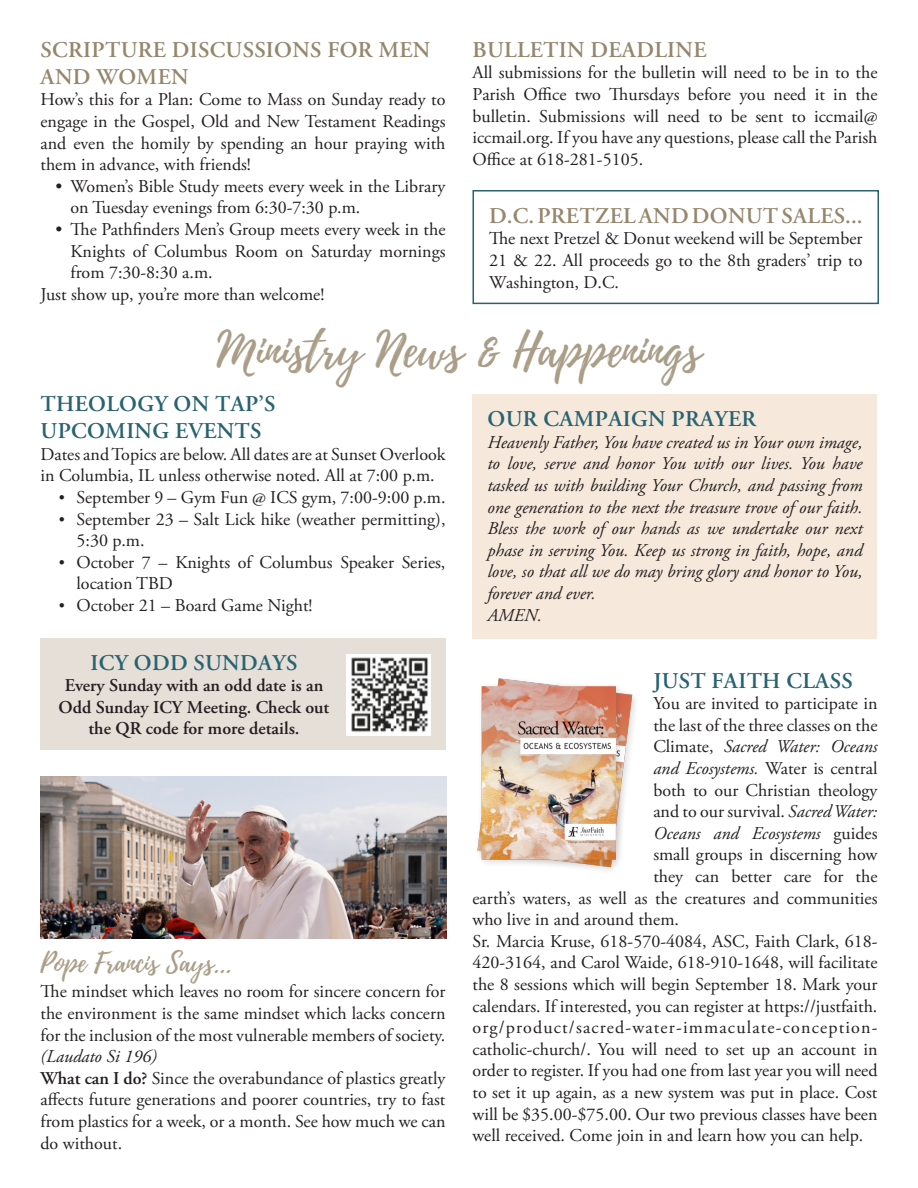
<style>
.page{position:relative;width:918px;height:1188px;background:#fff}
.page>*{position:absolute;margin:0;border:0;box-sizing:border-box;transform-origin:0 0}
.t1{font:48px "Playlist Script";color:#aa9e89}
.t2{font:27px "Playlist Script";color:#aa9e89}
.t3{font:600 22.5px/27px "Adobe Garamond Pro";letter-spacing:.015em;color:#95876d}
.t4{font:600 22.5px/27px "Adobe Garamond Pro";letter-spacing:.015em;color:#296371}
.t5{font:18px/21.6px "Adobe Garamond Pro";color:#231f20;text-align:justify}
.t6{font:italic 18px/21.6px "Adobe Garamond Pro";color:#231f20;text-align:justify}
.t7{font:600 18px/21.6px "Adobe Garamond Pro";color:#231f20;text-align:center}
.t8{font:18px/21.6px "Adobe Garamond Pro";letter-spacing:-.02em;color:#231f20}
.s1{font-style:normal}
.s2{font-style:italic}
.s3{font-weight:600}
</style>
<div class="page">
<div style="left:472px;top:190px;width:407px;height:114px;border:2px solid #296371"></div>
<div style="left:40px;top:638px;width:406px;height:111px;background:#e5dfd7"></div>
<img style="left:346px;top:654px;width:84px;height:81px">
<img style="left:40px;top:776px;width:406px;height:163px">
<div style="left:472px;top:395px;width:406px;height:244px;background:#f6e9db"></div>
<img style="left:477px;top:678px;width:158px;height:192px">
<p class="t3" style="left:41px;top:36px;width:391px">SCRIPTURE DISCUSSIONS FOR MEN<br>AND WOMEN</p>
<p class="t5" style="left:40px;top:90px;width:407px">How’s this for a Plan: Come to Mass on Sunday ready to engage in the Gospel, Old and New Testament Readings and even the homily by spending an hour praying with them in advance, with friends!</p>
<p class="t8" style="left:70px;top:176px;width:377px;text-indent:-15px">• Women’s Bible Study meets every week in the Library on Tuesday evenings from 6:30-7:30 p.m.</p>
<p class="t5" style="left:70px;top:219px;width:377px;text-indent:-15px">• The Pathfinders Men’s Group meets every week in the Knights of Columbus Room on Saturday mornings from 7:30-8:30 a.m.</p>
<p class="t5" style="left:40px;top:284px;width:285px">Just show up, you’re more than welcome!</p>
<p class="t3" style="left:473px;top:36px;width:235px">BULLETIN DEADLINE</p>
<p class="t5" style="left:472px;top:63px;width:407px">All submissions for the bulletin will need to be in to the Parish Office two Thursdays before you need it in the bulletin. Submissions will need to be sent to iccmail@ iccmail.org. If you have any questions, please call the Parish Office at 618-281-5105.</p>
<p class="t3" style="left:489px;top:202px;width:375px">D.C. PRETZEL AND DONUT SALES...</p>
<p class="t5" style="left:489px;top:229px;width:375px">The next Pretzel &amp; Donut weekend will be September 21 &amp; 22. All proceeds go to the 8th graders’ trip to Washington, D.C.</p>
<p class="t1" style="left:217px;top:316px;width:486px">Ministry News &amp; Happenings</p>
<p class="t4" style="left:41px;top:391px;width:236px">THEOLOGY ON TAP’S<br>UPCOMING EVENTS</p>
<p class="t5" style="left:40px;top:444px;width:407px">Dates and Topics are below. All dates are at Sunset Overlook in Columbia, IL unless otherwise noted. All at 7:00 p.m.</p>
<p class="t5" style="left:58px;top:487px;width:389px">• September 9 – Gym Fun @ ICS gym, 7:00-9:00 p.m.</p>
<p class="t5" style="left:76px;top:509px;width:371px;text-indent:-18px">• September 23 – Salt Lick hike (weather permitting),<br>5:30 p.m.</p>
<p class="t5" style="left:76px;top:552px;width:370px;text-indent:-18px">• October 7 – Knights of Columbus Speaker Series, location TBD</p>
<p class="t5" style="left:58px;top:595px;width:256px">• October 21 – Board Game Night!</p>
<p class="t4" style="left:91px;top:649px;width:208px">ICY ODD SUNDAYS</p>
<p class="t7" style="left:59px;top:675px;width:272px">Every Sunday with an odd date is an<br>Odd Sunday ICY Meeting. Check out the QR code for more details.</p>
<p class="t4" style="left:488px;top:406px;width:270px">OUR CAMPAIGN PRAYER</p>
<p class="t6" style="left:488px;top:432px;width:377px">Heavenly Father, You have created us in Your own image, to love, serve and honor You with our lives. You have tasked us with building Your Church, and passing from one generation to the next the treasure trove of our faith.<br>Bless the work of our hands as we undertake our next phase in serving You. Keep us strong in faith, hope, and love, so that all we do may bring glory and honor to You, forever and ever.</p>
<p class="t6" style="left:488px;top:605px;width:56px">AMEN.</p>
<p class="t4" style="left:653px;top:667px;width:201px">JUST FAITH CLASS</p>
<p class="t5" style="left:653px;top:693px;width:226px">You are invited to participate in</p>
<p class="t5" style="left:653px;top:715px;width:226px">the last of the three classes on the</p>
<p class="t6" style="left:653px;top:736px;width:226px"><span class="s1">Climate,</span> Sacred Water: Oceans</p>
<p class="t6" style="left:653px;top:758px;width:226px">and Ecosystems. <span class="s1">Water is central</span></p>
<p class="t5" style="left:653px;top:780px;width:226px">both to our Christian theology</p>
<p class="t5" style="left:653px;top:801px;width:226px">and to our survival. <span class="s2">Sacred Water:</span></p>
<p class="t6" style="left:653px;top:823px;width:226px">Oceans and Ecosystems <span class="s1">guides</span></p>
<p class="t5" style="left:653px;top:845px;width:226px">small groups in discerning how</p>
<p class="t5" style="left:653px;top:866px;width:226px">they can better care for the</p>
<p class="t5" style="left:472px;top:888px;width:406px">earth’s waters, as well as the creatures and communities</p>
<p class="t5" style="left:472px;top:909px;width:208px">who live in and around them.</p>
<p class="t5" style="left:472px;top:931px;width:407px">Sr. Marcia Kruse, 618-570-4084, ASC, Faith Clark, 618- 420-3164, and Carol Waide, 618-910-1648, will facilitate the 8 sessions which will begin September 18. Mark your calendars. If interested, you can register at https://justfaith. org/product/sacred-water-immaculate-conception&shy;catholic-church/. You will need to set up an account in order to register. If you had one from last year you will need to set it up again, as a new system was put in place. Cost will be $35.00-$75.00. Our two previous classes have been well received. Come join in and learn how you can help.</p>
<p class="t2" style="left:40px;top:944px;width:193px">Pope Francis Says...</p>
<p class="t5" style="left:40px;top:982px;width:407px">The mindset which leaves no room for sincere concern for the environment is the same mindset which lacks concern for the inclusion of the most vulnerable members of society. <span class="s2">(Laudato Si 196)</span></p>
<p class="t5" style="left:40px;top:1068px;width:407px"><span class="s3">What can I do?</span> Since the overabundance of plastics greatly affects future generations and poorer countries, try to fast from plastics for a week, or a month. See how much we can do without.</p>
</div>
